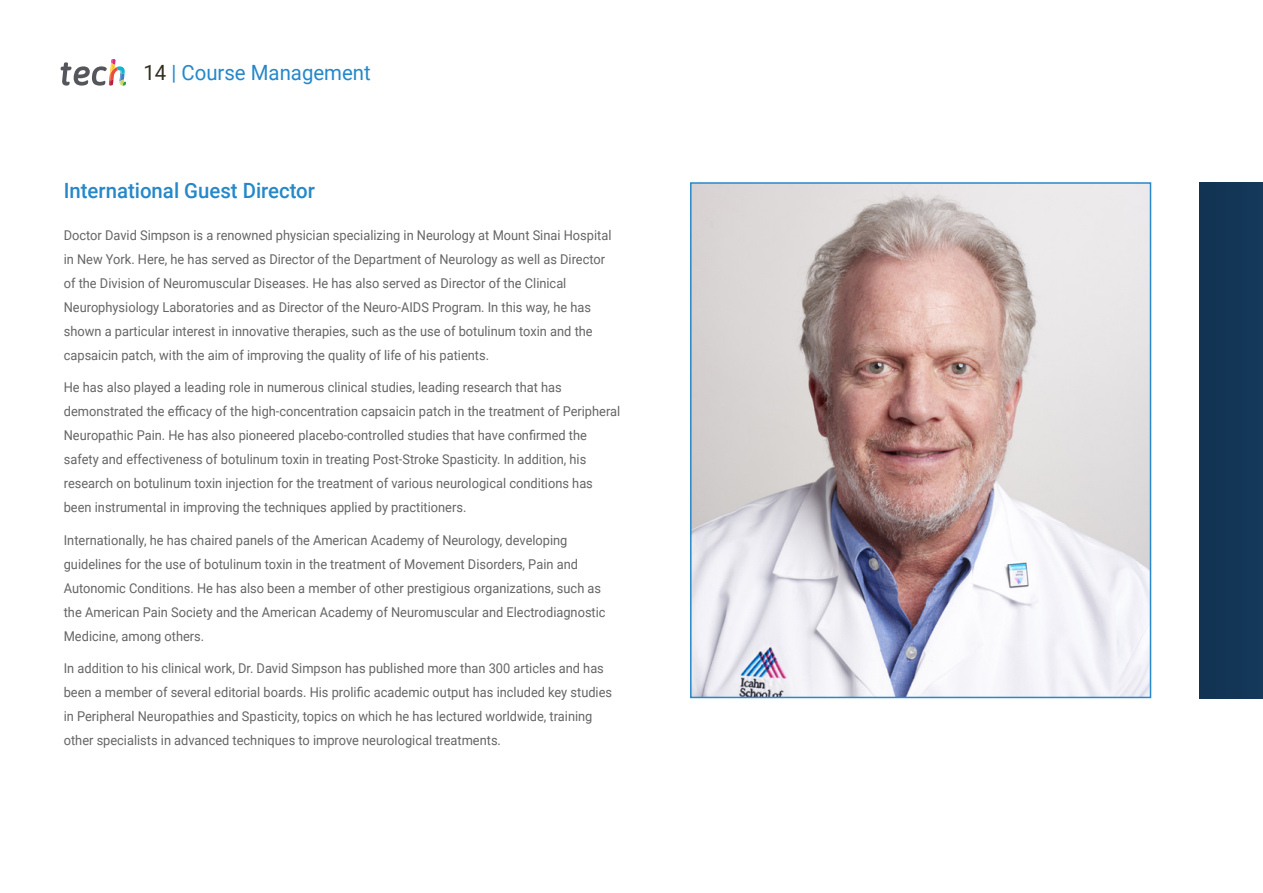
<style>
.page{position:relative;width:1263px;height:893px;background:#fff}
.page>*{position:absolute;margin:0;border:0;box-sizing:border-box;transform-origin:0 0}
.t1{font:500 21px "Roboto";color:#2488c9}
.t2{font:21px "Roboto";color:#2488c9}
.t3{font:13.5px/24px "Roboto";color:#656565;scale:.95 1}
.s1{color:#312e20}
</style>
<div class="page">
<div style="left:1199px;top:182px;width:64px;height:516px;background:#133556"></div>
<img style="left:693px;top:185px;width:455px;height:510px">
<div style="left:690px;top:182px;width:461px;height:516px;border:2px solid #2988c9"></div>
<svg style="left:61px;top:59px;width:65px;height:27px"></svg>
<h1 class="t2" style="left:144px;top:57px;width:229px"><span class="s1">14</span> | Course Management</h1>
<h1 class="t1" style="left:64px;top:176px;width:253px">International Guest Director</h1>
<p class="t3" style="left:64px;top:222px;width:578px">Doctor David Simpson is a renowned physician specializing in Neurology at Mount Sinai Hospital in New York. Here, he has served as Director of the Department of Neurology as well as Director of the Division of Neuromuscular Diseases. He has also served as Director of the Clinical Neurophysiology Laboratories and as Director of the Neuro-AIDS Program. In this way, he has shown a particular interest in innovative therapies, such as the use of botulinum toxin and the capsaicin patch, with the aim of improving the quality of life of his patients.</p>
<p class="t3" style="left:64px;top:375px;width:587px">He has also played a leading role in numerous clinical studies, leading research that has demonstrated the efficacy of the high-concentration capsaicin patch in the treatment of Peripheral Neuropathic Pain. He has also pioneered placebo-controlled studies that have confirmed the safety and effectiveness of botulinum toxin in treating Post-Stroke Spasticity. In addition, his research on botulinum toxin injection for the treatment of various neurological conditions has been instrumental in improving the techniques applied by practitioners.</p>
<p class="t3" style="left:64px;top:527px;width:572px">Internationally, he has chaired panels of the American Academy of Neurology, developing guidelines for the use of botulinum toxin in the treatment of Movement Disorders, Pain and Autonomic Conditions. He has also been a member of other prestigious organizations, such as the American Pain Society and the American Academy of Neuromuscular and Electrodiagnostic Medicine, among others.</p>
<p class="t3" style="left:64px;top:656px;width:579px">In addition to his clinical work, Dr. David Simpson has published more than 300 articles and has been a member of several editorial boards. His prolific academic output has included key studies in Peripheral Neuropathies and Spasticity, topics on which he has lectured worldwide, training other specialists in advanced techniques to improve neurological treatments.</p>
</div>
